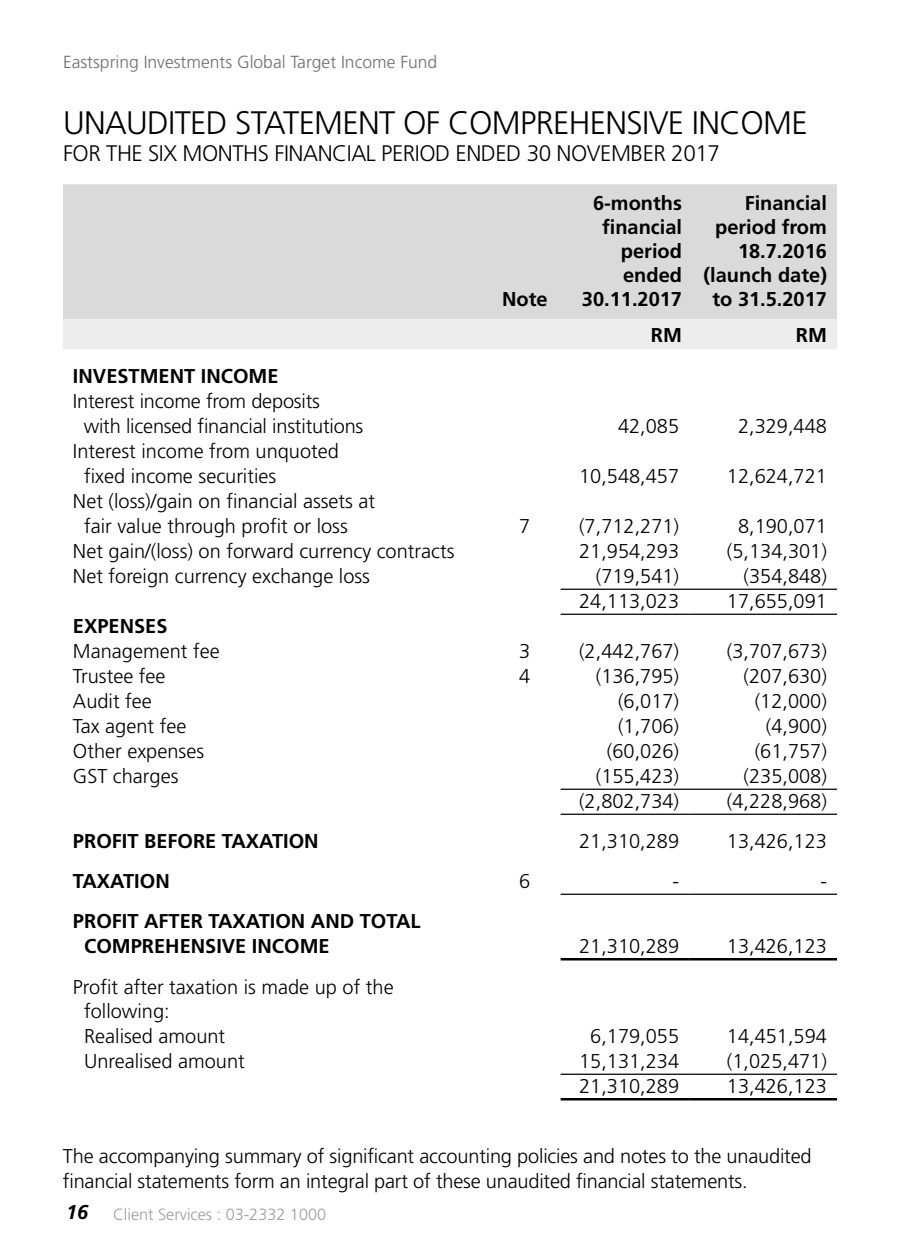
<style>
.page{position:relative;width:900px;height:1260px;background:#fff}
.page>*{position:absolute;margin:0;border:0;box-sizing:border-box;transform-origin:0 0}
.t1{font:300 32.5px "Frutiger";letter-spacing:-.02em;color:#000}
.t2{font:300 22.5px "Frutiger";letter-spacing:-.02em;color:#000}
.t3{font:300 20px/25px "Frutiger";color:#000}
.t4{font:700 20px/24px "Frutiger";color:#000;text-align:right}
.t5{font:300 17.5px "Frutiger";color:#706f6f}
.t6{font:300 16.25px "Frutiger";color:#9d9d9c}
.s1{font-weight:700;font-style:italic;font-size:20px;color:#000}
</style>
<div class="page">
<div style="left:63px;top:184px;width:774px;height:135px;background:#dadada"></div>
<div style="left:63px;top:319px;width:774px;height:30px;background:#ededed"></div>
<hr style="left:561px;top:589px;width:128px;height:1px;background:#000">
<hr style="left:689px;top:589px;width:148px;height:1px;background:#000">
<hr style="left:561px;top:789px;width:128px;height:1px;background:#000">
<hr style="left:689px;top:789px;width:148px;height:1px;background:#000">
<hr style="left:561px;top:814px;width:128px;height:1px;background:#000">
<hr style="left:689px;top:814px;width:148px;height:1px;background:#000">
<hr style="left:561px;top:894px;width:128px;height:1px;background:#000">
<hr style="left:689px;top:894px;width:148px;height:1px;background:#000">
<hr style="left:561px;top:1074px;width:128px;height:1px;background:#000">
<hr style="left:689px;top:1074px;width:148px;height:1px;background:#000">
<hr style="left:561px;top:614px;width:128px;height:1px;background:#000">
<hr style="left:689px;top:614px;width:148px;height:1px;background:#000">
<hr style="left:561px;top:958px;width:128px;height:3px;background:#000">
<hr style="left:689px;top:958px;width:148px;height:3px;background:#000">
<hr style="left:561px;top:1098px;width:128px;height:3px;background:#000">
<hr style="left:689px;top:1098px;width:148px;height:3px;background:#000">
<p class="t5" style="left:63px;top:52px;width:376px">Eastspring Investments Global Target Income Fund</p>
<h1 class="t1" style="left:63px;top:104px;width:746px">UNAUDITED STATEMENT OF COMPREHENSIVE INCOME</h1>
<p class="t2" style="left:63px;top:141px;width:659px">FOR THE SIX MONTHS FINANCIAL PERIOD ENDED 30 NOVEMBER 2017</p>
<p class="t4" style="left:73px;top:364px;width:207px">INVESTMENT INCOME</p>
<p class="t3" style="left:84px;top:389px;width:281px;text-indent:-11px">Interest income from deposits<br>with licensed financial institutions</p>
<p class="t3" style="left:84px;top:439px;width:256px;text-indent:-11px">Interest income from unquoted fixed income securities</p>
<p class="t3" style="left:84px;top:489px;width:293px;text-indent:-11px">Net (loss)/gain on financial assets at fair value through profit or loss</p>
<p class="t4" style="left:502px;top:287px;width:47px">Note</p>
<p class="t4" style="left:582px;top:191px;width:102px">6-months financial period ended<br>30.11.2017</p>
<p class="t4" style="left:704px;top:191px;width:125px">Financial period from<br>18.7.2016 (launch date) to 31.5.2017</p>
<p class="t4" style="left:651px;top:323px;width:33px">RM</p>
<p class="t4" style="left:796px;top:323px;width:33px">RM</p>
<p class="t3" style="left:618px;top:414px;width:63px">42,085</p>
<p class="t3" style="left:738px;top:414px;width:90px">2,329,448</p>
<p class="t3" style="left:579px;top:464px;width:102px">10,548,457</p>
<p class="t3" style="left:727px;top:464px;width:102px">12,624,721</p>
<p class="t3" style="left:519px;top:514px;width:13px">7</p>
<p class="t3" style="left:579px;top:514px;width:102px">(7,712,271)</p>
<p class="t3" style="left:738px;top:514px;width:90px">8,190,071</p>
<p class="t3" style="left:73px;top:539px;width:383px">Net gain/(loss) on forward currency contracts</p>
<p class="t3" style="left:579px;top:539px;width:102px">21,954,293</p>
<p class="t3" style="left:727px;top:539px;width:102px">(5,134,301)</p>
<p class="t3" style="left:73px;top:564px;width:299px">Net foreign currency exchange loss</p>
<p class="t3" style="left:596px;top:564px;width:85px">(719,541)</p>
<p class="t3" style="left:744px;top:564px;width:85px">(354,848)</p>
<p class="t3" style="left:579px;top:589px;width:102px">24,113,023</p>
<p class="t3" style="left:727px;top:589px;width:102px">17,655,091</p>
<p class="t4" style="left:73px;top:614px;width:96px">EXPENSES</p>
<p class="t3" style="left:73px;top:639px;width:148px">Management fee</p>
<p class="t3" style="left:519px;top:639px;width:13px">3</p>
<p class="t3" style="left:579px;top:639px;width:102px">(2,442,767)</p>
<p class="t3" style="left:727px;top:639px;width:102px">(3,707,673)</p>
<p class="t3" style="left:73px;top:664px;width:94px">Trustee fee</p>
<p class="t3" style="left:519px;top:664px;width:13px">4</p>
<p class="t3" style="left:596px;top:664px;width:85px">(136,795)</p>
<p class="t3" style="left:744px;top:664px;width:85px">(207,630)</p>
<p class="t3" style="left:73px;top:689px;width:80px">Audit fee</p>
<p class="t3" style="left:618px;top:689px;width:63px">(6,017)</p>
<p class="t3" style="left:755px;top:689px;width:74px">(12,000)</p>
<p class="t3" style="left:73px;top:714px;width:115px">Tax agent fee</p>
<p class="t3" style="left:618px;top:714px;width:63px">(1,706)</p>
<p class="t3" style="left:766px;top:714px;width:63px">(4,900)</p>
<p class="t3" style="left:73px;top:739px;width:133px">Other expenses</p>
<p class="t3" style="left:607px;top:739px;width:74px">(60,026)</p>
<p class="t3" style="left:755px;top:739px;width:74px">(61,757)</p>
<p class="t3" style="left:73px;top:764px;width:107px">GST charges</p>
<p class="t3" style="left:596px;top:764px;width:85px">(155,423)</p>
<p class="t3" style="left:744px;top:764px;width:85px">(235,008)</p>
<p class="t3" style="left:579px;top:789px;width:102px">(2,802,734)</p>
<p class="t3" style="left:727px;top:789px;width:102px">(4,228,968)</p>
<p class="t4" style="left:73px;top:829px;width:247px">PROFIT BEFORE TAXATION</p>
<p class="t3" style="left:579px;top:829px;width:102px">21,310,289</p>
<p class="t3" style="left:727px;top:829px;width:102px">13,426,123</p>
<p class="t4" style="left:73px;top:869px;width:98px">TAXATION</p>
<p class="t3" style="left:519px;top:869px;width:13px">6</p>
<p class="t3" style="left:673px;top:869px;width:8px">-</p>
<p class="t3" style="left:820px;top:869px;width:8px">-</p>
<p class="t4" style="left:84px;top:908px;width:338px;line-height:25px;text-align:left;text-indent:-11px">PROFIT AFTER TAXATION AND TOTAL<br>COMPREHENSIVE INCOME</p>
<p class="t3" style="left:579px;top:934px;width:102px">21,310,289</p>
<p class="t3" style="left:727px;top:934px;width:102px">13,426,123</p>
<p class="t3" style="left:84px;top:974px;width:311px;text-indent:-11px">Profit after taxation is made up of the following:<br>Realised amount</p>
<p class="t3" style="left:590px;top:1024px;width:90px">6,179,055</p>
<p class="t3" style="left:727px;top:1024px;width:102px">14,451,594</p>
<p class="t3" style="left:84px;top:1049px;width:162px">Unrealised amount</p>
<p class="t3" style="left:579px;top:1049px;width:102px">15,131,234</p>
<p class="t3" style="left:727px;top:1049px;width:102px">(1,025,471)</p>
<p class="t3" style="left:579px;top:1074px;width:102px">21,310,289</p>
<p class="t3" style="left:727px;top:1074px;width:102px">13,426,123</p>
<p class="t3" style="left:63px;top:1143px;width:750px">The accompanying summary of significant accounting policies and notes to the unaudited financial statements form an integral part of these unaudited financial statements.</p>
<p class="t6" style="left:66px;top:1205px;width:262px"><span class="s1">16</span> Client Services : 03-2332 1000</p>
</div>
